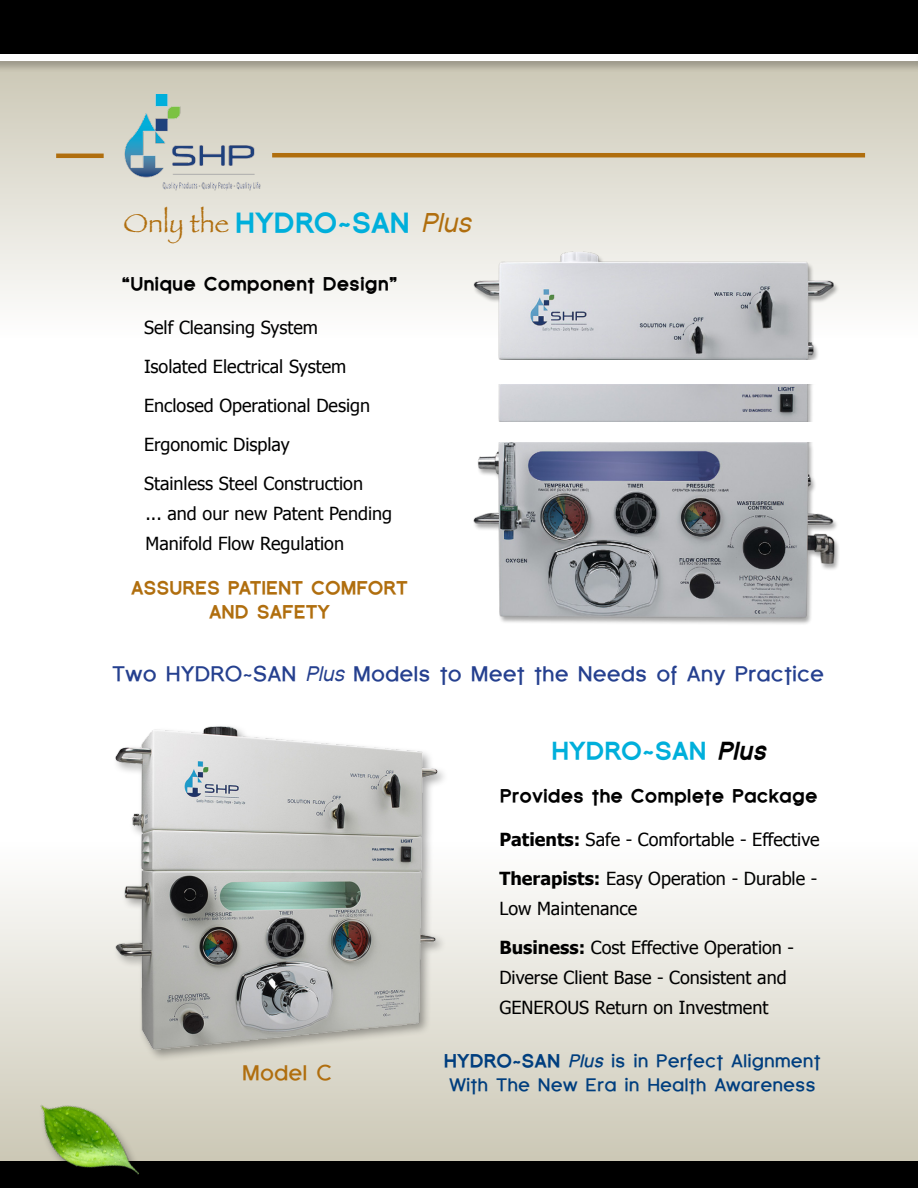
<style>
.page{position:relative;width:918px;height:1188px;background:#fff}
.page>*{position:absolute;margin:0;border:0;box-sizing:border-box;transform-origin:0 0}
.t1{font:900 27px "Florencesans";color:#00afdb}
.t2{font:900 24px "Florencesans";color:#00afdb}
.t3{font:700 21px "Florencesans";color:#25408f}
.t4{font:700 21px "Florencesans";color:#b06e0e}
.t5{font:18px/39px "Tahoma";color:#000}
.t6{font:700 18px/24px "Florencesans";color:#003e7e}
.t7{font:900 18px "Florencesans";color:#000}
.t8{font:900 18px/24px "Florencesans";color:#b06e0e;text-align:center}
.s1{font-family:"Papyrus";font-weight:400;color:#b06e0e}
.s2{font-weight:400;font-style:italic;color:#b06e0e}
.s3{font-weight:400;font-style:italic}
.s4{font-style:italic;color:#000}
.s5{font-weight:700}
.s6{font-weight:900}
.s7{font-style:italic}
</style>
<div class="page">
<div style="left:0;top:52px;width:918px;height:286px;background:linear-gradient(to bottom,#c9c5b2,#fefefe)"></div>
<div style="left:0;top:842px;width:918px;height:332px;background:linear-gradient(to bottom,#fefefe,#cac6b3)"></div>
<div style="left:0;top:0;width:918px;height:57px;background:#000"></div>
<div style="left:0;top:1161px;width:918px;height:27px;background:#000"></div>
<div style="left:0;top:51px;width:918px;height:23px;background:#000;opacity:.35"></div>
<div style="left:0;top:54px;width:918px;height:6px;background:#fff"></div>
<hr style="left:915px;top:51px;width:3px;height:23px;background:#000;opacity:.35">
<hr style="left:56px;top:154px;width:48px;height:4px;background:#b06e0e">
<hr style="left:272px;top:153px;width:593px;height:4px;background:#b06e0e">
<img style="left:121px;top:95px;width:143px;height:97px">
<div style="left:113px;top:723px;width:337px;height:339px;background:#000;opacity:.35"></div>
<img style="left:115px;top:726px;width:323px;height:323px">
<img style="left:451px;top:246px;width:403px;height:113px">
<img style="left:498px;top:384px;width:315px;height:37px">
<img style="left:473px;top:443px;width:366px;height:181px">
<div style="left:38px;top:1104px;width:112px;height:83px;background:#000;opacity:.35"></div>
<img style="left:29px;top:1075px;width:111px;height:112px">
<h1 class="t1" style="left:124px;top:208px;width:349px"><span class="s1">Only the</span> HYDRO~SAN <span class="s2">Plus</span></h1>
<p class="t7" style="left:122px;top:274px;width:278px">“Unique Component Design”</p>
<p class="t5" style="left:144px;top:307px;width:228px">Self Cleansing System<br>Isolated Electrical System<br>Enclosed Operational Design<br>Ergonomic Display<br>Stainless Steel Construction</p>
<p class="t5" style="left:145px;top:497px;width:248px;line-height:30px">... and our new Patent Pending<br>Manifold Flow Regulation</p>
<p class="t8" style="left:131px;top:575px;width:278px">ASSURES PATIENT COMFORT<br>AND SAFETY</p>
<p class="t3" style="left:112px;top:662px;width:714px">Two HYDRO~SAN <span class="s3">Plus</span> Models to Meet the Needs of Any Practice</p>
<h2 class="t2" style="left:551px;top:737px;width:216px">HYDRO~SAN <span class="s4">Plus</span></h2>
<p class="t7" style="left:500px;top:786px;width:319px">Provides the Complete Package</p>
<p class="t5" style="left:499px;top:819px;width:322px"><span class="s5">Patients:</span> Safe - Comfortable - Effective<br><span class="s5">Therapists:</span> Easy Operation - Durable -</p>
<p class="t5" style="left:499px;top:888px;width:296px">Low Maintenance<br><span class="s5">Business:</span> Cost Effective Operation -</p>
<p class="t5" style="left:499px;top:961px;width:289px;line-height:30px">Diverse Client Base - Consistent and<br>GENEROUS Return on Investment</p>
<p class="t4" style="left:242px;top:1061px;width:92px">Model C</p>
<p class="t6" style="left:444px;top:1049px;width:378px"><span class="s6">HYDRO~SAN</span> <span class="s7">Plus</span> is in Perfect Alignment<br>With The New Era in Health Awareness</p>
</div>
